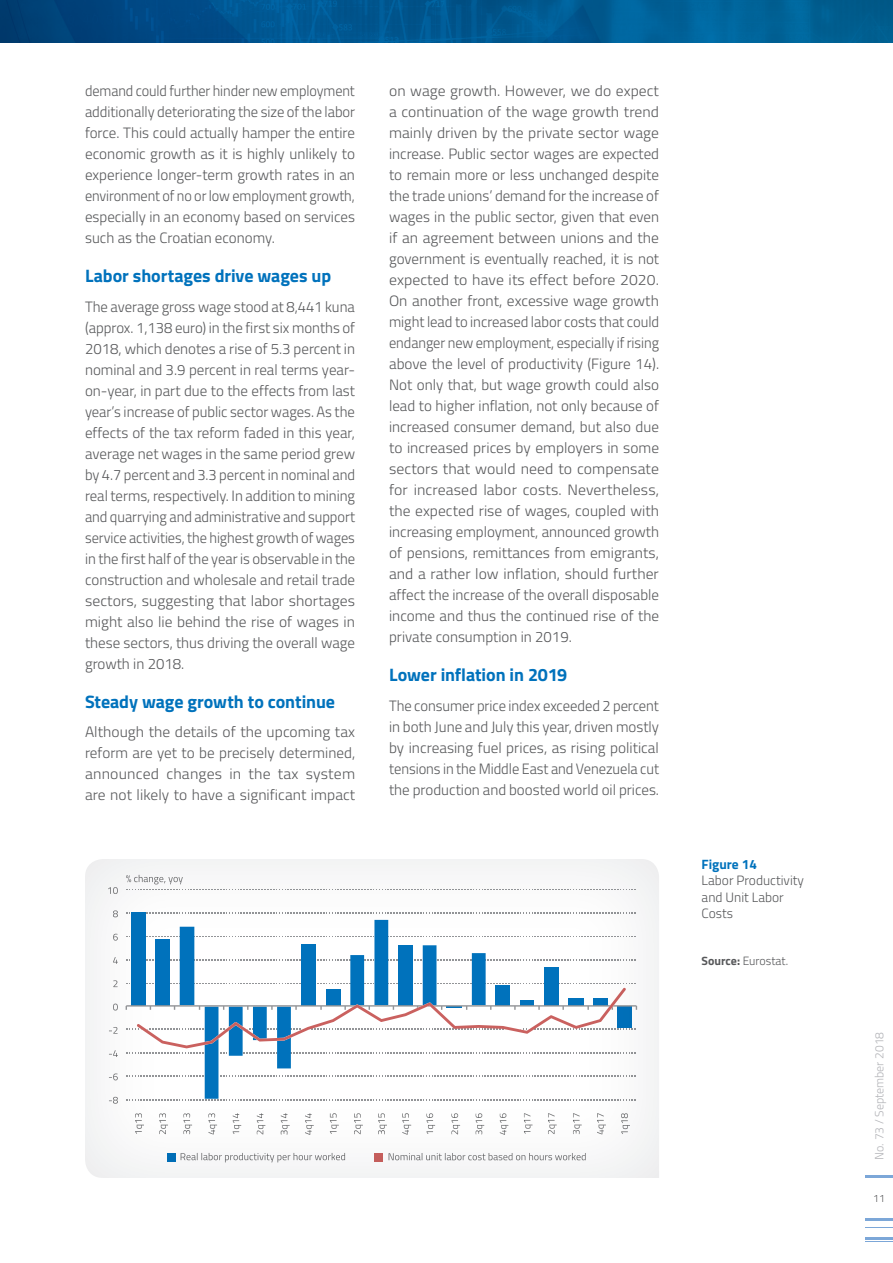
<style>
.page{position:relative;width:893px;height:1263px;background:#fff}
.page>*{position:absolute;margin:0;border:0;box-sizing:border-box;transform-origin:0 0}
.t1{font:700 18px "Titillium";letter-spacing:-.005em;color:#0072bc}
.t2{font:300 15px/21px "Titillium";color:#57585a;text-align:justify}
.t3{font:300 15px/21px "Titillium";color:#57585a;text-align:justify;scale:1.04 1}
.t4{font:300 15px/21px "Titillium";color:#57585a;text-align:justify;scale:.95 1}
.t5{font:300 13.5px/16.2px "Titillium";color:#57585a}
.t6{font:700 13.5px "Titillium";color:#0072bc}
.t7{font:300 12px "Titillium";color:#b2b3b7}
.t8{font:300 12px "Titillium";color:#57585a}
.t9{font:300 10.5px "Titillium";color:#57585a}
.s1{font-weight:700}
</style>
<div class="page">
<img style="left:0;top:0;width:893px;height:43px">
<hr style="left:865px;top:1175px;width:28px;height:3px;background:#7ca7d8">
<hr style="left:865px;top:1218px;width:28px;height:2px;background:#7ca7d8">
<hr style="left:865px;top:1237px;width:28px;height:2px;background:#7ca7d8">
<svg style="left:865px;top:1227px;width:28px;height:1px"></svg>
<svg style="left:865px;top:1241px;width:28px;height:1px"></svg>
<img style="left:85px;top:859px;width:574px;height:319px">
<svg style="left:147px;top:913px;width:489px;height:1px"></svg>
<svg style="left:388px;top:936px;width:248px;height:1px"></svg>
<svg style="left:194px;top:936px;width:180px;height:1px"></svg>
<svg style="left:147px;top:936px;width:33px;height:1px"></svg>
<svg style="left:486px;top:959px;width:150px;height:1px"></svg>
<svg style="left:438px;top:959px;width:33px;height:1px"></svg>
<svg style="left:317px;top:959px;width:33px;height:1px"></svg>
<svg style="left:194px;top:959px;width:107px;height:1px"></svg>
<svg style="left:558px;top:983px;width:78px;height:1px"></svg>
<svg style="left:486px;top:983px;width:58px;height:1px"></svg>
<svg style="left:438px;top:983px;width:33px;height:1px"></svg>
<svg style="left:317px;top:983px;width:33px;height:1px"></svg>
<svg style="left:194px;top:983px;width:107px;height:1px"></svg>
<svg style="left:291px;top:1052px;width:345px;height:1px"></svg>
<svg style="left:244px;top:1052px;width:33px;height:1px"></svg>
<svg style="left:126px;top:1052px;width:78px;height:1px"></svg>
<svg style="left:220px;top:1076px;width:416px;height:1px"></svg>
<svg style="left:126px;top:1076px;width:78px;height:1px"></svg>
<svg style="left:126px;top:1099px;width:510px;height:1px"></svg>
<img style="left:131px;top:912px;width:14px;height:93px">
<img style="left:156px;top:939px;width:13px;height:49px">
<img style="left:180px;top:927px;width:14px;height:61px">
<img style="left:205px;top:1048px;width:13px;height:51px">
<img style="left:229px;top:1048px;width:14px;height:8px">
<img style="left:277px;top:1048px;width:14px;height:20px">
<img style="left:301px;top:944px;width:15px;height:44px">
<img style="left:350px;top:955px;width:14px;height:33px">
<img style="left:374px;top:920px;width:14px;height:68px">
<img style="left:399px;top:945px;width:13px;height:43px">
<img style="left:423px;top:945px;width:13px;height:43px">
<img style="left:472px;top:953px;width:14px;height:35px">
<img style="left:496px;top:985px;width:14px;height:3px">
<img style="left:544px;top:968px;width:14px;height:20px">
<img style="left:626px;top:1010px;width:5px;height:17px">
<img style="left:626px;top:1005px;width:11px;height:5px">
<img style="left:126px;top:1005px;width:11px;height:5px">
<img style="left:137px;top:988px;width:489px;height:60px">
<svg style="left:108px;top:887px;width:10px;height:7px"></svg>
<svg style="left:113px;top:910px;width:5px;height:7px"></svg>
<svg style="left:113px;top:934px;width:5px;height:6px"></svg>
<svg style="left:113px;top:957px;width:5px;height:7px"></svg>
<svg style="left:113px;top:980px;width:5px;height:7px"></svg>
<svg style="left:113px;top:1004px;width:5px;height:6px"></svg>
<svg style="left:109px;top:1027px;width:9px;height:7px"></svg>
<svg style="left:109px;top:1050px;width:9px;height:7px"></svg>
<svg style="left:109px;top:1073px;width:9px;height:7px"></svg>
<svg style="left:109px;top:1097px;width:9px;height:7px"></svg>
<img style="left:135px;top:1113px;width:9px;height:21px">
<img style="left:159px;top:1113px;width:9px;height:21px">
<img style="left:183px;top:1113px;width:9px;height:21px">
<img style="left:208px;top:1113px;width:9px;height:21px">
<img style="left:233px;top:1113px;width:8px;height:21px">
<img style="left:257px;top:1113px;width:9px;height:21px">
<img style="left:281px;top:1113px;width:9px;height:22px">
<img style="left:305px;top:1113px;width:9px;height:22px">
<img style="left:330px;top:1113px;width:9px;height:21px">
<img style="left:354px;top:1113px;width:9px;height:21px">
<img style="left:378px;top:1113px;width:9px;height:21px">
<img style="left:402px;top:1113px;width:9px;height:22px">
<img style="left:426px;top:1113px;width:9px;height:21px">
<img style="left:451px;top:1113px;width:9px;height:21px">
<img style="left:475px;top:1113px;width:9px;height:21px">
<img style="left:500px;top:1113px;width:9px;height:22px">
<img style="left:524px;top:1113px;width:9px;height:21px">
<img style="left:548px;top:1113px;width:9px;height:21px">
<img style="left:573px;top:1113px;width:9px;height:21px">
<img style="left:597px;top:1113px;width:9px;height:21px">
<img style="left:621px;top:1113px;width:9px;height:21px">
<img style="left:126px;top:875px;width:52px;height:2px">
<svg style="left:126px;top:877px;width:510px;height:13px"></svg>
<img style="left:389px;top:1153px;width:197px;height:7px">
<img style="left:181px;top:1153px;width:155px;height:9px">
<svg style="left:336px;top:1153px;width:9px;height:7px"></svg>
<svg style="left:375px;top:1153px;width:8px;height:8px"></svg>
<svg style="left:167px;top:1153px;width:8px;height:8px"></svg>
<p class="t4" style="left:85px;top:80px;width:286px">demand could further hinder new employment additionally deteriorating the size of the labor force. This could actually hamper the entire economic growth as it is highly unlikely to experience longer-term growth rates in an environment of no or low employment growth, especially in an economy based on services such as the Croatian economy.</p>
<p class="t1" style="left:85px;top:262px;width:248px">Labor shortages drive wages up</p>
<p class="t2" style="left:85px;top:295px;width:272px">The average gross wage stood at 8,441 kuna (approx. 1,138 euro) in the first six months of 2018, which denotes a rise of 5.3 percent in nominal and 3.9 percent in real terms year&shy;on-year, in part due to the effects from last year’s increase of public sector wages. As the effects of the tax reform faded in this year, average net wages in the same period grew by 4.7 percent and 3.3 percent in nominal and real terms, respectively. In addition to mining and quarrying and administrative and support service activities, the highest growth of wages in the first half of the year is observable in the construction and wholesale and retail trade sectors, suggesting that labor shortages might also lie behind the rise of wages in these sectors, thus driving the overall wage growth in 2018.</p>
<p class="t1" style="left:85px;top:688px;width:252px">Steady wage growth to continue</p>
<p class="t2" style="left:85px;top:721px;width:272px">Although the details of the upcoming tax reform are yet to be precisely determined, announced changes in the tax system are not likely to have a significant impact</p>
<p class="t3" style="left:389px;top:80px;width:261px">on wage growth. However, we do expect a continuation of the wage growth trend mainly driven by the private sector wage increase. Public sector wages are expected to remain more or less unchanged despite the trade unions’ demand for the increase of wages in the public sector, given that even if an agreement between unions and the government is eventually reached, it is not expected to have its effect before 2020.<br>On another front, excessive wage growth might lead to increased labor costs that could endanger new employment, especially if rising above the level of productivity (Figure 14).<br>Not only that, but wage growth could also lead to higher inflation, not only because of increased consumer demand, but also due to increased prices by employers in some sectors that would need to compensate for increased labor costs. Nevertheless, the expected rise of wages, coupled with increasing employment, announced growth of pensions, remittances from emigrants, and a rather low inflation, should further affect the increase of the overall disposable income and thus the continued rise of the private consumption in 2019.</p>
<p class="t1" style="left:389px;top:661px;width:180px">Lower inflation in 2019</p>
<p class="t2" style="left:389px;top:694px;width:272px">The consumer price index exceeded 2 percent in both June and July this year, driven mostly by increasing fuel prices, as rising political tensions in the Middle East and Venezuela cut the production and boosted world oil prices.</p>
<p class="t6" style="left:702px;top:854px;width:57px">Figure 14</p>
<p class="t5" style="left:702px;top:872px;width:104px">Labor Productivity and Unit Labor<br>Costs</p>
<p class="t8" style="left:702px;top:952px;width:88px"><span class="s1">Source:</span> Eurostat.</p>
<p class="t7" style="left:871px;top:1160px;width:129px;rotate:-90deg">No. 73 / September 2018</p>
<p class="t9" style="left:873px;top:1191px;width:13px">11</p>
</div>
